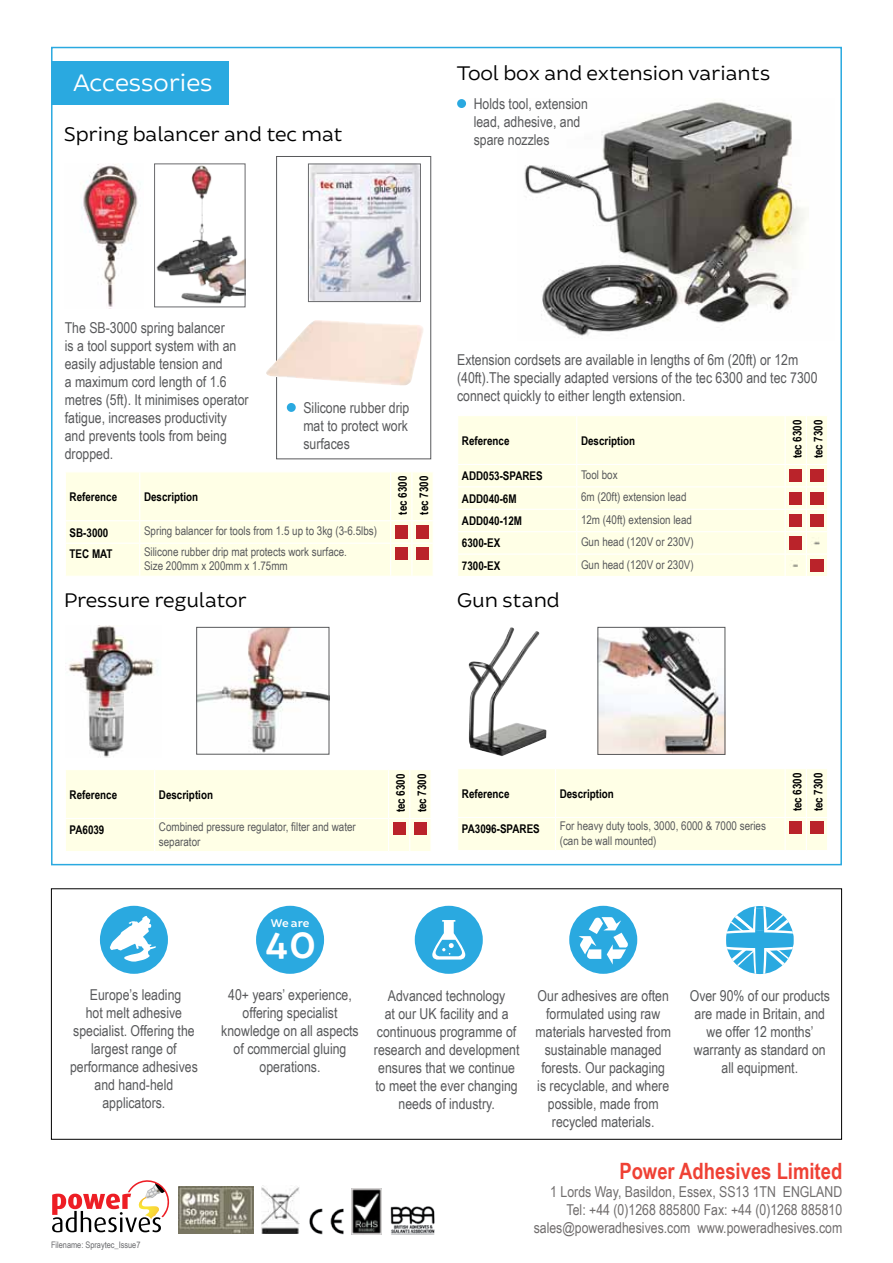
<style>
.page{position:relative;width:893px;height:1263px;background:#fff}
.page>*{position:absolute;margin:0;border:0;box-sizing:border-box;transform-origin:0 0}
.t1{font:600 39px "Brocha";color:#fff}
.t2{font:25.5px "Brocha";color:#fff}
.t3{font:700 22.5px "Arial Narrow";color:#ef4135}
.t4{font:21px "Brocha";color:#000}
.t5{font:15px/18px "Arial Narrow";color:#58595b;text-align:center}
.t6{font:15px/18px "Arial Narrow";color:#706d6d;text-align:right}
.t7{font:12px/14.4px "Arial Narrow";color:#58595b}
.t8{font:700 12px/21.3px "Arial Narrow";color:#000}
.t9{font:600 12px "Brocha";color:#fff}
.t10{font:9px "Arial Narrow";color:#696a6d}
</style>
<div class="page">
<div style="left:51px;top:888px;width:791px;height:252px;border:1px solid #000"></div>
<div style="left:100px;top:906px;width:68px;height:68px;background:#2aa9e0;border-radius:50%"></div>
<svg style="left:110px;top:915px;width:46px;height:47px"></svg>
<div style="left:256px;top:906px;width:68px;height:68px;background:#2aa9e0;border-radius:50%"></div>
<div style="left:415px;top:906px;width:68px;height:68px;background:#2aa9e0;border-radius:50%"></div>
<svg style="left:432px;top:920px;width:33px;height:39px"></svg>
<div style="left:569px;top:906px;width:68px;height:68px;background:#2aa9e0;border-radius:50%"></div>
<svg style="left:579px;top:917px;width:49px;height:47px"></svg>
<svg style="left:726px;top:906px;width:68px;height:68px"></svg>
<img style="left:178px;top:1186px;width:76px;height:47px">
<img style="left:261px;top:1185px;width:38px;height:48px">
<img style="left:309px;top:1208px;width:35px;height:27px">
<img style="left:351px;top:1189px;width:30px;height:45px">
<img style="left:390px;top:1206px;width:45px;height:29px">
<svg style="left:52px;top:1180px;width:118px;height:52px"></svg>
<div style="left:276px;top:156px;width:155px;height:303px;border:1px solid #58595b"></div>
<div style="left:51px;top:62px;width:177px;height:43px;background:#2aa9e0"></div>
<img style="left:198px;top:629px;width:129px;height:123px">
<div style="left:196px;top:627px;width:133px;height:127px;border:1px solid #58595b"></div>
<img style="left:65px;top:626px;width:90px;height:132px">
<div style="left:66px;top:770px;width:365px;height:81px;background:#ffffe6"></div>
<img style="left:524px;top:102px;width:282px;height:234px">
<div style="left:458px;top:416px;width:369px;height:160px;background:#ffffe6"></div>
<hr style="left:576px;top:416px;width:1px;height:48px;background:#fff">
<hr style="left:784px;top:416px;width:2px;height:48px;background:#fff">
<hr style="left:806px;top:416px;width:1px;height:48px;background:#fff">
<hr style="left:457px;top:464px;width:120px;height:1px;background:#fff">
<hr style="left:577px;top:464px;width:208px;height:1px;background:#fff">
<hr style="left:784px;top:465px;width:2px;height:21px;background:#fff">
<hr style="left:457px;top:486px;width:120px;height:1px;background:#fff">
<hr style="left:577px;top:486px;width:208px;height:1px;background:#fff">
<hr style="left:784px;top:487px;width:2px;height:22px;background:#fff">
<hr style="left:457px;top:509px;width:120px;height:1px;background:#fff">
<hr style="left:577px;top:509px;width:208px;height:1px;background:#fff">
<hr style="left:784px;top:510px;width:2px;height:21px;background:#fff">
<hr style="left:457px;top:531px;width:120px;height:1px;background:#fff">
<hr style="left:577px;top:531px;width:208px;height:1px;background:#fff">
<hr style="left:784px;top:532px;width:2px;height:21px;background:#fff">
<hr style="left:457px;top:553px;width:120px;height:2px;background:#fff">
<hr style="left:577px;top:553px;width:208px;height:2px;background:#fff">
<svg style="left:576px;top:465px;width:1px;height:111px"></svg>
<hr style="left:784px;top:555px;width:2px;height:21px;background:#fff">
<svg style="left:785px;top:464px;width:42px;height:112px;background:#e9bcaf"></svg>
<div style="left:457px;top:99px;width:9px;height:9px;background:#2aa9e0;border-radius:50%"></div>
<div style="left:287px;top:403px;width:9px;height:9px;background:#2aa9e0;border-radius:50%"></div>
<img style="left:600px;top:629px;width:123px;height:124px">
<div style="left:598px;top:627px;width:127px;height:128px;border:1px solid #58595b"></div>
<img style="left:498px;top:627px;width:13px;height:25px">
<div style="left:458px;top:769px;width:369px;height:81px;background:#ffffe6"></div>
<img style="left:156px;top:166px;width:87px;height:138px">
<div style="left:154px;top:164px;width:91px;height:143px;border:1px solid #696a6d"></div>
<img style="left:81px;top:164px;width:57px;height:143px">
<svg style="left:66px;top:472px;width:367px;height:104px;background:#fdfae3"></svg>
<img style="left:266px;top:320px;width:157px;height:65px">
<img style="left:310px;top:166px;width:109px;height:134px">
<div style="left:308px;top:164px;width:113px;height:138px;border:1px solid #696a6d"></div>
<h2 class="t2" style="left:73px;top:68px;width:141px">Accessories</h2>
<h3 class="t4" style="left:64px;top:122px;width:281px">Spring balancer and tec mat</h3>
<h3 class="t4" style="left:457px;top:60px;width:315px">Tool box and extension variants</h3>
<p class="t5" style="left:474px;top:94px;width:116px;text-align:left">Holds tool, extension lead, adhesive, and spare nozzles</p>
<p class="t5" style="left:65px;top:318px;width:185px;text-align:left">The SB-3000 spring balancer<br>is a tool support system with an easily adjustable tension and<br>a maximum cord length of 1.6 metres (5ft). It minimises operator fatigue, increases productivity and prevents tools from being dropped.</p>
<p class="t8" style="left:70px;top:485px;width:49px">Reference</p>
<p class="t8" style="left:144px;top:485px;width:56px">Description</p>
<p class="t5" style="left:303px;top:398px;width:107px;text-align:justify">Silicone rubber drip mat to protect work surfaces</p>
<p class="t8" style="left:391px;top:515px;width:40px;rotate:-90deg">tec 6300 tec 7300</p>
<p class="t8" style="left:70px;top:521px;width:40px">SB-3000</p>
<p class="t7" style="left:144px;top:523px;width:235px">Spring balancer for tools from 1.5 up to 3kg (3-6.5lbs)</p>
<p class="t8" style="left:70px;top:543px;width:44px">TEC MAT</p>
<p class="t7" style="left:144px;top:544px;width:204px">Silicone rubber drip mat protects work surface.<br>Size 200mm x 200mm x 1.75mm</p>
<h3 class="t4" style="left:64px;top:588px;width:185px">Pressure regulator</h3>
<p class="t5" style="left:457px;top:350px;width:362px;text-align:left">Extension cordsets are available in lengths of 6m (20ft) or 12m (40ft).The specially adapted versions of the tec 6300 and tec 7300 connect quickly to either length extension.</p>
<p class="t8" style="left:462px;top:429px;width:49px">Reference</p>
<p class="t8" style="left:581px;top:429px;width:56px">Description</p>
<p class="t8" style="left:462px;top:465px;width:82px">ADD053-SPARES</p>
<p class="t7" style="left:581px;top:467px;width:38px">Tool box</p>
<p class="t8" style="left:462px;top:487px;width:56px">ADD040-6M</p>
<p class="t7" style="left:581px;top:489px;width:107px">6m (20ft) extension lead</p>
<p class="t8" style="left:462px;top:510px;width:62px">ADD040-12M</p>
<p class="t7" style="left:581px;top:512px;width:113px">12m (40ft) extension lead</p>
<p class="t8" style="left:462px;top:532px;width:40px">6300-EX</p>
<p class="t7" style="left:581px;top:534px;width:114px">Gun head (120V or 230V)</p>
<p class="t8" style="left:462px;top:554px;width:40px">7300-EX</p>
<p class="t7" style="left:581px;top:557px;width:114px">Gun head (120V or 230V)</p>
<h3 class="t4" style="left:457px;top:588px;width:104px">Gun stand</h3>
<p class="t8" style="left:786px;top:458px;width:40px;rotate:-90deg">tec 6300 tec 7300</p>
<p class="t8" style="left:70px;top:783px;width:49px">Reference</p>
<p class="t8" style="left:159px;top:783px;width:56px">Description</p>
<p class="t8" style="left:70px;top:818px;width:36px">PA6039</p>
<p class="t7" style="left:159px;top:819px;width:198px">Combined pressure regulator, filter and water separator</p>
<p class="t9" style="left:271px;top:916px;width:40px">We are</p>
<h1 class="t1" style="left:265px;top:921px;width:53px">40</h1>
<p class="t8" style="left:389px;top:812px;width:40px;rotate:-90deg">tec 6300 tec 7300</p>
<p class="t8" style="left:462px;top:782px;width:49px">Reference</p>
<p class="t8" style="left:560px;top:782px;width:56px">Description</p>
<p class="t8" style="left:462px;top:817px;width:79px">PA3096-SPARES</p>
<p class="t7" style="left:560px;top:818px;width:208px">For heavy duty tools, 3000, 6000 &amp; 7000 series (can be wall mounted)</p>
<p class="t8" style="left:786px;top:811px;width:40px;rotate:-90deg">tec 6300 tec 7300</p>
<p class="t5" style="left:70px;top:985px;width:129px">Europe’s leading<br>hot melt adhesive specialist. Offering the largest range of performance adhesives and hand-held applicators.</p>
<p class="t10" style="left:51px;top:1238px;width:91px">Filename: Spraytec_Issue7</p>
<p class="t5" style="left:221px;top:985px;width:139px">40+ years’ experience, offering specialist knowledge on all aspects of commercial gluing operations.</p>
<p class="t5" style="left:374px;top:986px;width:147px">Advanced technology<br>at our UK facility and a continuous programme of research and development ensures that we continue to meet the ever changing needs of industry.</p>
<p class="t5" style="left:536px;top:986px;width:137px">Our adhesives are often formulated using raw materials harvested from sustainable managed forests. Our packaging is recyclable, and where possible, made from recycled materials.</p>
<p class="t5" style="left:690px;top:986px;width:142px">Over 90% of our products are made in Britain, and we offer 12 months’ warranty as standard on all equipment.</p>
<h3 class="t3" style="left:619px;top:1154px;width:224px">Power Adhesives Limited</h3>
<p class="t6" style="left:534px;top:1182px;width:310px">1 Lords Way, Basildon, Essex, SS13 1TN ENGLAND<br>Tel: +44 (0)1268 885800 Fax: +44 (0)1268 885810 sales@poweradhesives.com www.poweradhesives.com</p>
</div>
